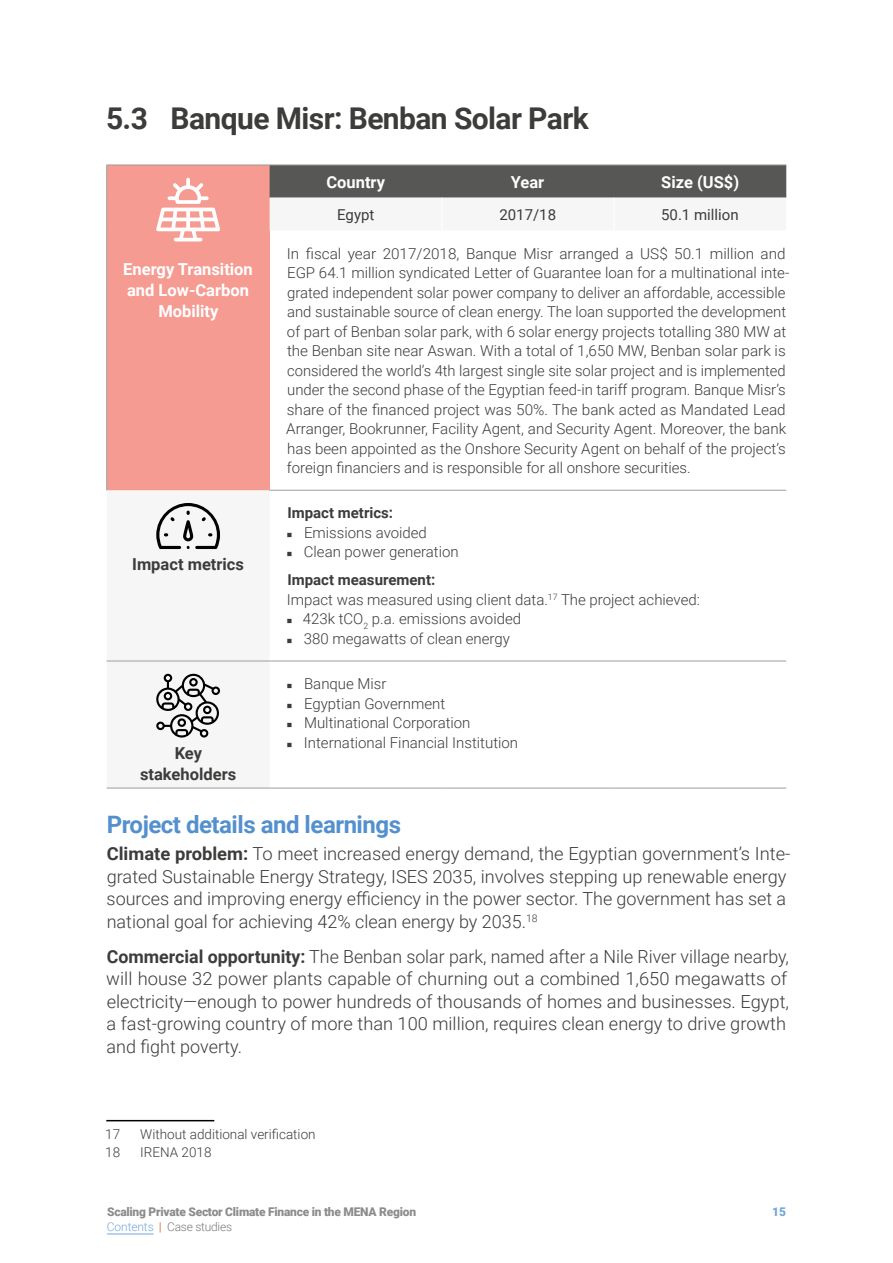
<style>
.page{position:relative;width:893px;height:1263px;background:#fff}
.page>*{position:absolute;margin:0;border:0;box-sizing:border-box;transform-origin:0 0}
.t1{font:700 30px "Roboto";letter-spacing:-.02em;color:#3c3c3b}
.t2{font:700 24px "Roboto";letter-spacing:-.02em;color:#5390cd}
.t3{font:300 18px/22.5px "Roboto";color:#3c3c3b}
.t4{font:700 16.5px/21px "Roboto";color:#fff;text-align:center}
.t5{font:700 16.5px/21px "Roboto";color:#3c3c3b;text-align:center}
.t6{font:300 15px/19.5px "Roboto";color:#3c3c3b}
.t7{font:15px "Roboto";color:#3c3c3b}
.t8{font:300 13.5px "Roboto";color:#3c3c3b}
.t9{font:900 12px "Roboto";letter-spacing:-.02em;color:#706f6f}
.t10{font:300 12px "Roboto";letter-spacing:-.02em;color:#575756}
.t11{font:900 12px "Roboto";color:#5390cd}
.s1{font-weight:700}
.s2{color:#5390cd}
.s3{font-weight:700;color:#de6941}
</style>
<div class="page">
<hr style="left:107px;top:1234px;width:47px;height:1px;background:#5390cd">
<div style="left:107px;top:165px;width:163px;height:325px;background:#f59b91"></div>
<div style="left:270px;top:166px;width:516px;height:32px;background:#575756"></div>
<svg style="left:107px;top:198px;width:679px;height:590px"></svg>
<hr style="left:270px;top:165px;width:172px;height:1px;background:#9d9d9c">
<hr style="left:442px;top:165px;width:172px;height:1px;background:#9d9d9c">
<hr style="left:614px;top:165px;width:172px;height:1px;background:#9d9d9c">
<hr style="left:270px;top:490px;width:172px;height:1px;background:#9d9d9c">
<hr style="left:442px;top:490px;width:172px;height:1px;background:#9d9d9c">
<hr style="left:614px;top:490px;width:172px;height:1px;background:#9d9d9c">
<hr style="left:270px;top:661px;width:172px;height:1px;background:#9d9d9c">
<hr style="left:442px;top:661px;width:172px;height:1px;background:#9d9d9c">
<hr style="left:614px;top:661px;width:172px;height:1px;background:#9d9d9c">
<hr style="left:270px;top:788px;width:172px;height:1px;background:#9d9d9c">
<hr style="left:442px;top:788px;width:172px;height:1px;background:#9d9d9c">
<hr style="left:614px;top:788px;width:172px;height:1px;background:#9d9d9c">
<hr style="left:106px;top:165px;width:164px;height:1px;background:#9d9d9c">
<hr style="left:106px;top:165px;width:1px;height:33px;background:#9d9d9c">
<hr style="left:106px;top:198px;width:1px;height:32px;background:#9d9d9c">
<hr style="left:106px;top:230px;width:1px;height:260px;background:#9d9d9c">
<hr style="left:441px;top:198px;width:1px;height:32px;background:#fff">
<hr style="left:614px;top:198px;width:1px;height:32px;background:#fff">
<hr style="left:107px;top:661px;width:163px;height:1px;background:#9d9d9c">
<hr style="left:107px;top:788px;width:163px;height:1px;background:#9d9d9c">
<svg style="left:156px;top:178px;width:64px;height:63px"></svg>
<svg style="left:156px;top:503px;width:64px;height:46px"></svg>
<svg style="left:156px;top:674px;width:64px;height:63px"></svg>
<hr style="left:106px;top:1120px;width:108px;height:1px;background:#000">
<h1 class="t1" style="left:106px;top:97px;width:484px">5.3 Banque Misr: Benban Solar Park</h1>
<p class="t4" style="left:123px;top:258px;width:131px">Energy Transition and Low-Carbon<br>Mobility</p>
<p class="t5" style="left:132px;top:553px;width:113px">Impact metrics</p>
<p class="t5" style="left:140px;top:741px;width:98px">Key stakeholders</p>
<p class="t4" style="left:326px;top:171px;width:60px">Country</p>
<p class="t4" style="left:511px;top:171px;width:35px">Year</p>
<p class="t4" style="left:661px;top:171px;width:79px">Size (US$)</p>
<p class="t7" style="left:337px;top:204px;width:39px">Egypt</p>
<p class="t7" style="left:499px;top:204px;width:58px">2017/18</p>
<p class="t7" style="left:661px;top:204px;width:79px">50.1 million</p>
<p class="t6" style="left:286px;top:243px;width:505px">In fiscal year 2017/2018, Banque Misr arranged a US$ 50.1 million and EGP 64.1 million syndicated Letter of Guarantee loan for a multinational inte&shy;grated independent solar power company to deliver an affordable, accessible and sustainable source of clean energy. The loan supported the development of part of Benban solar park, with 6 solar energy projects totalling 380 MW at the Benban site near Aswan. With a total of 1,650 MW, Benban solar park is considered the world’s 4th largest single site solar project and is implemented under the second phase of the Egyptian feed-in tariff program. Banque Misr’s share of the financed project was 50%. The bank acted as Mandated Lead Arranger, Bookrunner, Facility Agent, and Security Agent. Moreover, the bank has been appointed as the Onshore Security Agent on behalf of the project’s foreign financiers and is responsible for all onshore securities.</p>
<p class="t6" style="left:285px;top:503px;width:175px"><span class="s1">Impact metrics:<br></span>◾ Emissions avoided<br>◾ Clean power generation</p>
<p class="t6" style="left:285px;top:570px;width:416px"><span class="s1">Impact measurement:<br></span>Impact was measured using client data.<sup>17</sup> The project achieved: ◾ 423k tCO<sub>2</sub> p.a. emissions avoided<br>◾ 380 megawatts of clean energy</p>
<p class="t6" style="left:285px;top:674px;width:234px">◾ Banque Misr<br>◾ Egyptian Government<br>◾ Multinational Corporation<br>◾ International Financial Institution</p>
<h2 class="t2" style="left:107px;top:808px;width:296px">Project details and learnings</h2>
<p class="t3" style="left:107px;top:842px;width:685px"><span class="s1">Climate problem:</span> To meet increased energy demand, the Egyptian government’s Inte&shy;grated Sustainable Energy Strategy, ISES 2035, involves stepping up renewable energy sources and improving energy efficiency in the power sector. The government has set a national goal for achieving 42% clean energy by 2035.<sup>18</sup></p>
<p class="t3" style="left:106px;top:945px;width:684px"><span class="s1">Commercial opportunity:</span> The Benban solar park, named after a Nile River village nearby, will house 32 power plants capable of churning out a combined 1,650 megawatts of electricity—enough to power hundreds of thousands of homes and businesses. Egypt, a fast-growing country of more than 100 million, requires clean energy to drive growth and fight poverty.</p>
<p class="t8" style="left:105px;top:1124px;width:16px">17</p>
<p class="t8" style="left:140px;top:1124px;width:177px">Without additional verification</p>
<p class="t8" style="left:105px;top:1142px;width:16px">18</p>
<p class="t8" style="left:140px;top:1142px;width:73px">IRENA 2018</p>
<p class="t9" style="left:107px;top:1203px;width:310px">Scaling Private Sector Climate Finance in the MENA Region</p>
<p class="t11" style="left:772px;top:1203px;width:15px">15</p>
<p class="t10" style="left:107px;top:1218px;width:127px"><span class="s2">Contents</span> <span class="s3">|</span> Case studies</p>
</div>
